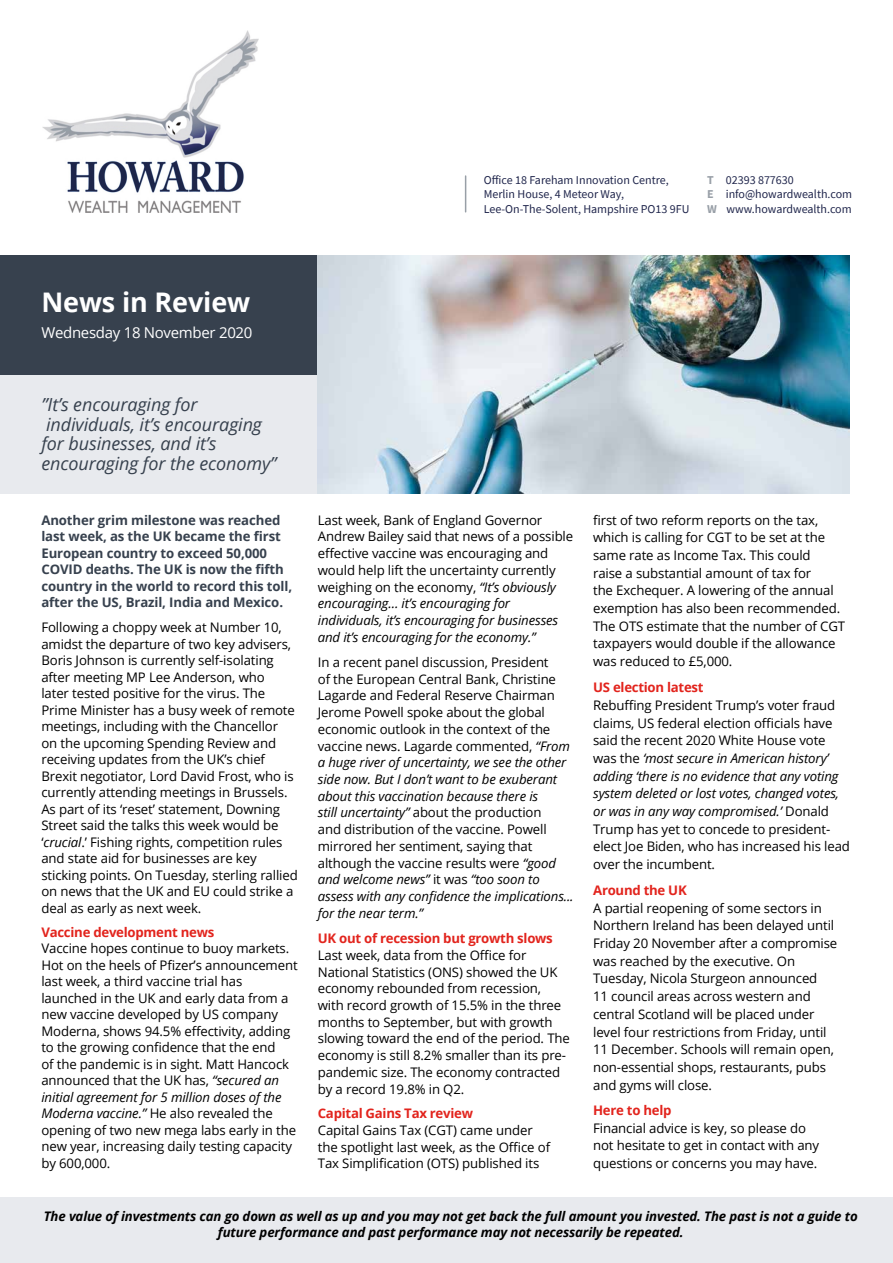
<style>
.page{position:relative;width:893px;height:1263px;background:#fff}
.page>*{position:absolute;margin:0;border:0;box-sizing:border-box;transform-origin:0 0}
.t1{font:700 27px "Open Sans";letter-spacing:-.005em;color:#fff}
.t2{font:italic 18px/19.5px "Open Sans";letter-spacing:-.005em;color:#37414e}
.t3{font:15px "Open Sans";letter-spacing:-.02em;color:#fff}
.t4{font:13.2px/16.6px "Open Sans";letter-spacing:-.01em;color:#000}
.t5{font:700 13.2px/16.5px "Open Sans";letter-spacing:-.01em;color:#37414e}
.t6{font:italic 700 13.2px/16.5px "Open Sans";letter-spacing:-.01em;color:#000;text-align:center}
.t7{font:700 13.2px "Open Sans";letter-spacing:-.02em;color:#e2241d}
.t8{font:12px/14.4px "Source Sans Pro";color:#20264c}
.s1{font-weight:700;color:#989fa7}
.s2{font-style:italic}
</style>
<div class="page">
<div style="left:0;top:1197px;width:893px;height:66px;background:#e8eaee"></div>
<div style="left:0;top:374px;width:318px;height:119px;background:#e8eaee"></div>
<div style="left:0;top:255px;width:318px;height:119px;background:#37414e"></div>
<img style="left:318px;top:255px;width:531px;height:238px">
<hr style="left:465px;top:176px;width:1px;height:36px;background:#989fa7">
<img style="left:43px;top:30px;width:216px;height:183px">
<h1 class="t1" style="left:41px;top:283px;width:210px">News in Review</h1>
<p class="t3" style="left:41px;top:323px;width:213px">Wednesday 18 November 2020</p>
<h2 class="t2" style="left:41px;top:395px;width:237px">”It’s encouraging for individuals, it’s encouraging for businesses, and it’s encouraging for the economy”</h2>
<p class="t8" style="left:484px;top:173px;width:207px">Office 18 Fareham Innovation Centre,<br>Merlin House, 4 Meteor Way,<br>Lee-On-The-Solent, Hampshire PO13 9FU</p>
<p class="t8" style="left:707px;top:173px;width:146px"><span class="s1">T</span> 02393 877630<br><span class="s1">E</span> info@howardwealth.com<br><span class="s1">W</span> www.howardwealth.com</p>
<p class="t4" style="left:593px;top:511px;width:254px;line-height:17.7px">first of two reform reports on the tax, which is calling for CGT to be set at the same rate as Income Tax. This could<br>raise a substantial amount of tax for<br>the Exchequer. A lowering of the annual exemption has also been recommended.<br>The OTS estimate that the number of CGT taxpayers would double if the allowance was reduced to £5,000.</p>
<p class="t7" style="left:593px;top:678px;width:112px">US election latest</p>
<p class="t4" style="left:593px;top:696px;width:258px;line-height:17.7px">Rebuffing President Trump’s voter fraud claims, US federal election officials have said the recent 2020 White House vote was the <span class="s2">‘most secure in American history’ adding ‘there is no evidence that any voting system deleted or lost votes, changed votes, or was in any way compromised.’</span> Donald Trump has yet to concede to president&shy;elect Joe Biden, who has increased his lead over the incumbent.</p>
<p class="t7" style="left:593px;top:881px;width:95px">Around the UK</p>
<p class="t4" style="left:593px;top:899px;width:246px;line-height:17.7px">A partial reopening of some sectors in Northern Ireland has been delayed until Friday 20 November after a compromise was reached by the executive. On Tuesday, Nicola Sturgeon announced<br>11 council areas across western and central Scotland will be placed under level four restrictions from Friday, until 11 December. Schools will remain open, non-essential shops, restaurants, pubs and gyms will close.</p>
<p class="t7" style="left:593px;top:1101px;width:80px">Here to help</p>
<p class="t4" style="left:593px;top:1119px;width:228px;line-height:17.7px">Financial advice is key, so please do not hesitate to get in contact with any questions or concerns you may have.</p>
<p class="t6" style="left:44px;top:1207px;width:815px">The value of investments can go down as well as up and you may not get back the full amount you invested. The past is not a guide to future performance and past performance may not necessarily be repeated.</p>
<p class="t4" style="left:318px;top:511px;width:257px">Last week, Bank of England Governor Andrew Bailey said that news of a possible effective vaccine was encouraging and would help lift the uncertainty currently weighing on the economy, <span class="s2">“It’s obviously encouraging… it’s encouraging for individuals, it’s encouraging for businesses and it’s encouraging for the economy.”</span></p>
<p class="t4" style="left:318px;top:653px;width:257px">In a recent panel discussion, President<br>of the European Central Bank, Christine Lagarde and Federal Reserve Chairman Jerome Powell spoke about the global economic outlook in the context of the vaccine news. Lagarde commented, <span class="s2">“From a huge river of uncertainty, we see the other side now. But I don’t want to be exuberant about this vaccination because there is<br>still uncertainty”</span> about the production<br>and distribution of the vaccine. Powell mirrored her sentiment, saying that although the vaccine results were <span class="s2">“good and welcome news”</span> it was <span class="s2">“too soon to assess with any confidence the implications... for the near term.”</span></p>
<p class="t7" style="left:318px;top:929px;width:237px">UK out of recession but growth slows</p>
<p class="t4" style="left:318px;top:946px;width:254px">Last week, data from the Office for National Statistics (ONS) showed the UK economy rebounded from recession, with record growth of 15.5% in the three months to September, but with growth slowing toward the end of the period. The economy is still 8.2% smaller than its pre&shy;pandemic size. The economy contracted by a record 19.8% in Q2.</p>
<p class="t7" style="left:318px;top:1104px;width:157px">Capital Gains Tax review</p>
<p class="t4" style="left:318px;top:1121px;width:234px">Capital Gains Tax (CGT) came under the spotlight last week, as the Office of<br>Tax Simplification (OTS) published its</p>
<p class="t5" style="left:41px;top:511px;width:252px">Another grim milestone was reached last week, as the UK became the first European country to exceed 50,000<br>COVID deaths. The UK is now the fifth country in the world to record this toll, after the US, Brazil, India and Mexico.</p>
<p class="t4" style="left:41px;top:619px;width:258px">Following a choppy week at Number 10, amidst the departure of two key advisers, Boris Johnson is currently self-isolating after meeting MP Lee Anderson, who<br>later tested positive for the virus. The Prime Minister has a busy week of remote meetings, including with the Chancellor<br>on the upcoming Spending Review and receiving updates from the UK’s chief Brexit negotiator, Lord David Frost, who is currently attending meetings in Brussels.<br>As part of its ‘reset’ statement, Downing Street said the talks this week would be ‘<span class="s2">crucial</span>.’ Fishing rights, competition rules and state aid for businesses are key sticking points. On Tuesday, sterling rallied on news that the UK and EU could strike a deal as early as next week.</p>
<p class="t7" style="left:41px;top:923px;width:174px">Vaccine development news</p>
<p class="t4" style="left:41px;top:940px;width:258px">Vaccine hopes continue to buoy markets.<br>Hot on the heels of Pfizer’s announcement last week, a third vaccine trial has launched in the UK and early data from a new vaccine developed by US company Moderna, shows 94.5% effectivity, adding to the growing confidence that the end<br>of the pandemic is in sight. Matt Hancock announced that the UK has, <span class="s2">“secured an initial agreement for 5 million doses of the Moderna vaccine.”</span> He also revealed the opening of two new mega labs early in the new year, increasing daily testing capacity by 600,000.</p>
</div>
